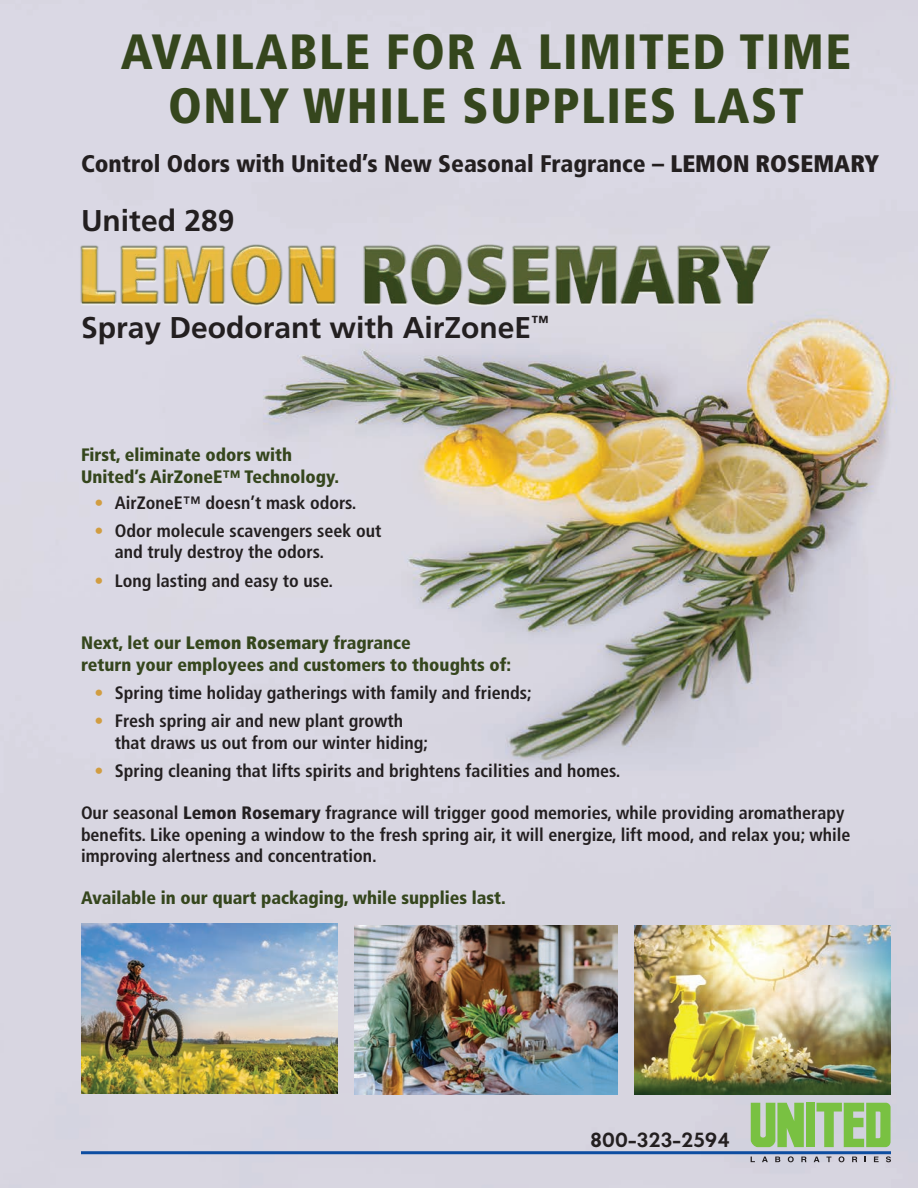
<style>
.page{position:relative;width:918px;height:1188px;background:#fff}
.page>*{position:absolute;margin:0;border:0;box-sizing:border-box;transform-origin:0 0}
.t1{font:900 condensed 49.5px/54px "Frutiger LT Std";letter-spacing:.03em;color:#35461d;text-align:center}
.t2{font:700 30px "Frutiger LT Std";color:#231f20}
.t3{font:900 condensed 24px "Frutiger LT Std";color:#231f20}
.t4{font:700 condensed 18px/21.6px "Frutiger LT Std";color:#231f20}
.t5{font:900 condensed 18px/21.6px "Frutiger LT Std";color:#35461d}
.t6{font:600 18px "Futura";color:#231f20}
.s1{font-style:inherit}
.s2{color:#d19d41}
.s3{font-weight:900}
</style>
<div class="page">
<img style="left:0;top:0;width:918px;height:1188px">
<img style="left:634px;top:925px;width:257px;height:169px">
<img style="left:81px;top:924px;width:257px;height:169px">
<img style="left:354px;top:925px;width:264px;height:169px">
<img style="left:67px;top:231px;width:716px;height:87px">
<svg style="left:751px;top:1103px;width:53px;height:44px;background:#8ac45f"></svg>
<svg style="left:751px;top:1157px;width:4px;height:5px"></svg>
<svg style="left:762px;top:1157px;width:6px;height:5px"></svg>
<svg style="left:775px;top:1157px;width:5px;height:5px"></svg>
<svg style="left:788px;top:1156px;width:6px;height:6px"></svg>
<svg style="left:801px;top:1157px;width:6px;height:5px"></svg>
<svg style="left:814px;top:1157px;width:6px;height:5px"></svg>
<svg style="left:826px;top:1157px;width:5px;height:5px"></svg>
<svg style="left:839px;top:1156px;width:5px;height:6px"></svg>
<svg style="left:852px;top:1157px;width:5px;height:5px"></svg>
<svg style="left:874px;top:1157px;width:5px;height:5px"></svg>
<svg style="left:886px;top:1156px;width:5px;height:6px"></svg>
<div style="left:806px;top:1103px;width:9px;height:44px;background:#79c142"></div>
<svg style="left:817px;top:1103px;width:74px;height:44px;background:#95c675"></svg>
<hr style="left:81px;top:1151px;width:810px;height:3px;background:#0d4da1">
<p class="t1" style="left:121px;top:24px;width:732px">AVAILABLE FOR A LIMITED TIME<br>ONLY WHILE SUPPLIES LAST</p>
<p class="t3" style="left:81px;top:149px;width:800px">Control Odors with United’s New Seasonal Fragrance – <span class="s1">LEMON ROSEMARY</span></p>
<p class="t2" style="left:81px;top:203px;width:155px">United 289</p>
<p class="t2" style="left:81px;top:310px;width:469px">Spray Deodorant with AirZoneE<sup>™</sup></p>
<p class="t5" style="left:81px;top:444px;width:260px">First, eliminate odors with<br>United’s AirZoneE™ Technology.</p>
<p class="t4" style="left:94px;top:492px;width:264px"><span class="s2">•</span> AirZoneE™ doesn’t mask odors.</p>
<p class="t4" style="left:115px;top:520px;width:268px;text-indent:-20px"><span class="s2">•</span> Odor molecule scavengers seek out and truly destroy the odors.</p>
<p class="t4" style="left:94px;top:570px;width:240px"><span class="s2">•</span> Long lasting and easy to use.</p>
<p class="t5" style="left:81px;top:632px;width:432px">Next, let our <span class="s1">Lemon Rosemary</span> fragrance<br>return your employees and customers to thoughts of:</p>
<p class="t4" style="left:94px;top:682px;width:439px"><span class="s2">•</span> Spring time holiday gatherings with family and friends;</p>
<p class="t4" style="left:115px;top:710px;width:315px;text-indent:-20px"><span class="s2">•</span> Fresh spring air and new plant growth that draws us out from our winter hiding;</p>
<p class="t4" style="left:94px;top:760px;width:527px"><span class="s2">•</span> Spring cleaning that lifts spirits and brightens facilities and homes.</p>
<p class="t4" style="left:81px;top:802px;width:771px">Our seasonal <span class="s3">Lemon Rosemary</span> fragrance will trigger good memories, while providing aromatherapy benefits. Like opening a window to the fresh spring air, it will energize, lift mood, and relax you; while improving alertness and concentration.</p>
<p class="t5" style="left:81px;top:887px;width:426px">Available in our quart packaging, while supplies last.</p>
<p class="t6" style="left:591px;top:1127px;width:141px">800-323-2594</p>
</div>
